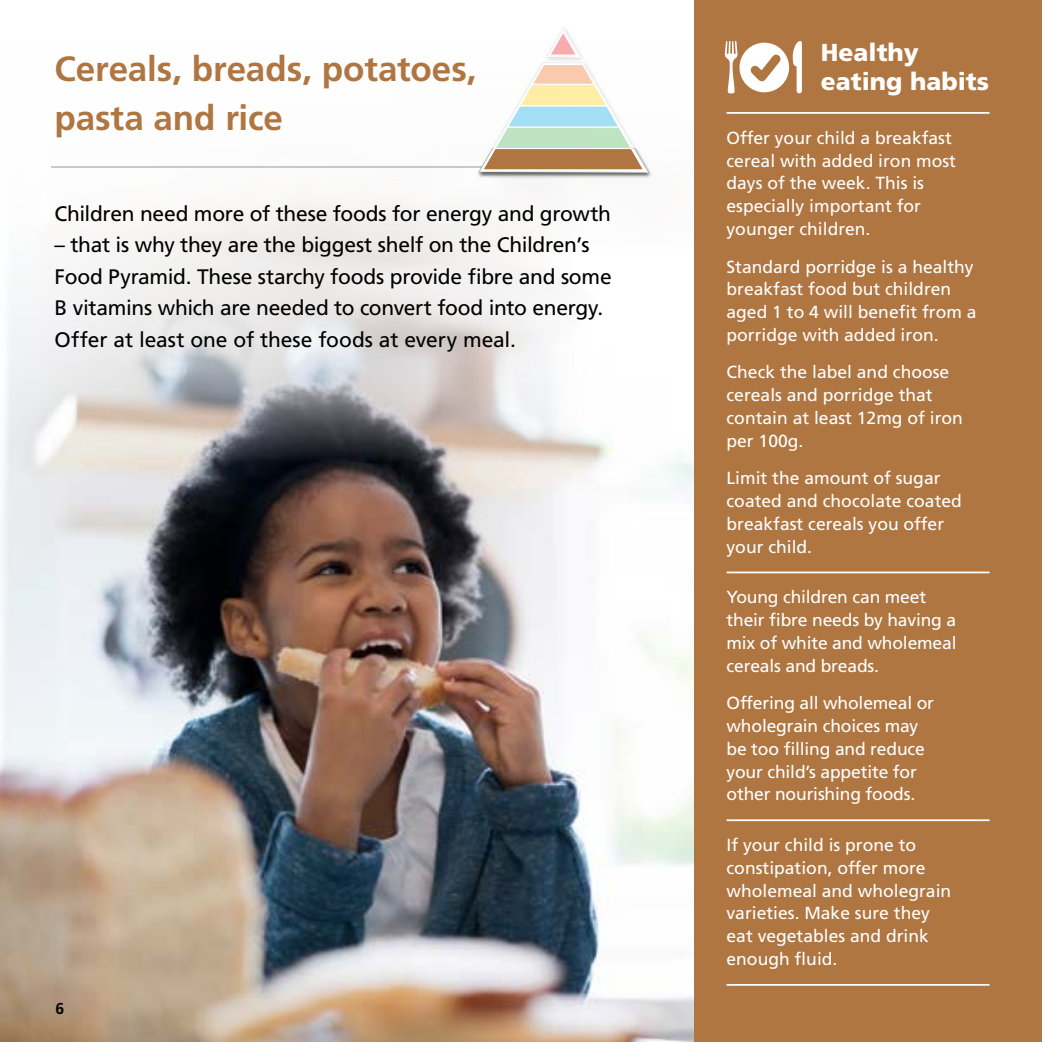
<style>
.page{position:relative;width:1042px;height:1042px;background:#fff}
.page>*{position:absolute;margin:0;border:0;box-sizing:border-box;transform-origin:0 0}
.t1{font:700 35px/49px "Frutiger LT Std";letter-spacing:-.005em;color:#af7642}
.t2{font:900 24.5px/29.4px "Frutiger LT Std";color:#fff}
.t3{font:21px/31.5px "Frutiger LT Std";letter-spacing:-.015em;color:#000}
.t4{font:17.5px/22.8px "Frutiger LT Std";color:#fff}
.t5{font:700 15.75px "Frutiger LT Std";color:#000}
</style>
<div class="page">
<img style="left:0;top:461px;width:694px;height:581px">
<svg style="left:4px;top:178px;width:680px;height:283px"></svg>
<div style="left:694px;top:0;width:348px;height:1042px;background:#af7642"></div>
<img style="left:477px;top:168px;width:176px;height:10px">
<svg style="left:724px;top:41px;width:78px;height:53px"></svg>
<hr style="left:726px;top:112px;width:263px;height:2px;background:#fff">
<hr style="left:726px;top:571px;width:263px;height:2px;background:#fff">
<hr style="left:726px;top:819px;width:263px;height:2px;background:#fff">
<hr style="left:726px;top:984px;width:263px;height:1px;background:#fff">
<hr style="left:51px;top:166px;width:432px;height:2px;background:#58595b">
<svg style="left:478px;top:28px;width:170px;height:144px"></svg>
<h1 class="t1" style="left:55px;top:44px;width:423px">Cereals, breads, potatoes, pasta and rice</h1>
<p class="t3" style="left:55px;top:198px;width:558px">Children need more of these foods for energy and growth</p>
<p class="t3" style="left:55px;top:229px;width:558px">– that is why they are the biggest shelf on the Children’s Food Pyramid. These starchy foods provide fibre and some B vitamins which are needed to convert food into energy.<br>Offer at least one of these foods at every meal.</p>
<p class="t5" style="left:56px;top:999px;width:10px">6</p>
<h2 class="t2" style="left:821px;top:37px;width:170px">Healthy eating habits</h2>
<p class="t4" style="left:726px;top:126px;width:231px">Offer your child a breakfast cereal with added iron most days of the week. This is especially important for younger children.</p>
<p class="t4" style="left:726px;top:255px;width:251px">Standard porridge is a healthy breakfast food but children aged 1 to 4 will benefit from a porridge with added iron.</p>
<p class="t4" style="left:726px;top:361px;width:238px">Check the label and choose cereals and porridge that contain at least 12mg of iron per 100g.</p>
<p class="t4" style="left:726px;top:467px;width:237px">Limit the amount of sugar coated and chocolate coated breakfast cereals you offer your child.</p>
<p class="t4" style="left:726px;top:586px;width:231px">Young children can meet their fibre needs by having a mix of white and wholemeal cereals and breads.</p>
<p class="t4" style="left:726px;top:692px;width:209px">Offering all wholemeal or wholegrain choices may be too filling and reduce your child’s appetite for other nourishing foods.</p>
<p class="t4" style="left:726px;top:834px;width:226px">If your child is prone to constipation, offer more wholemeal and wholegrain varieties. Make sure they eat vegetables and drink enough fluid.</p>
</div>
